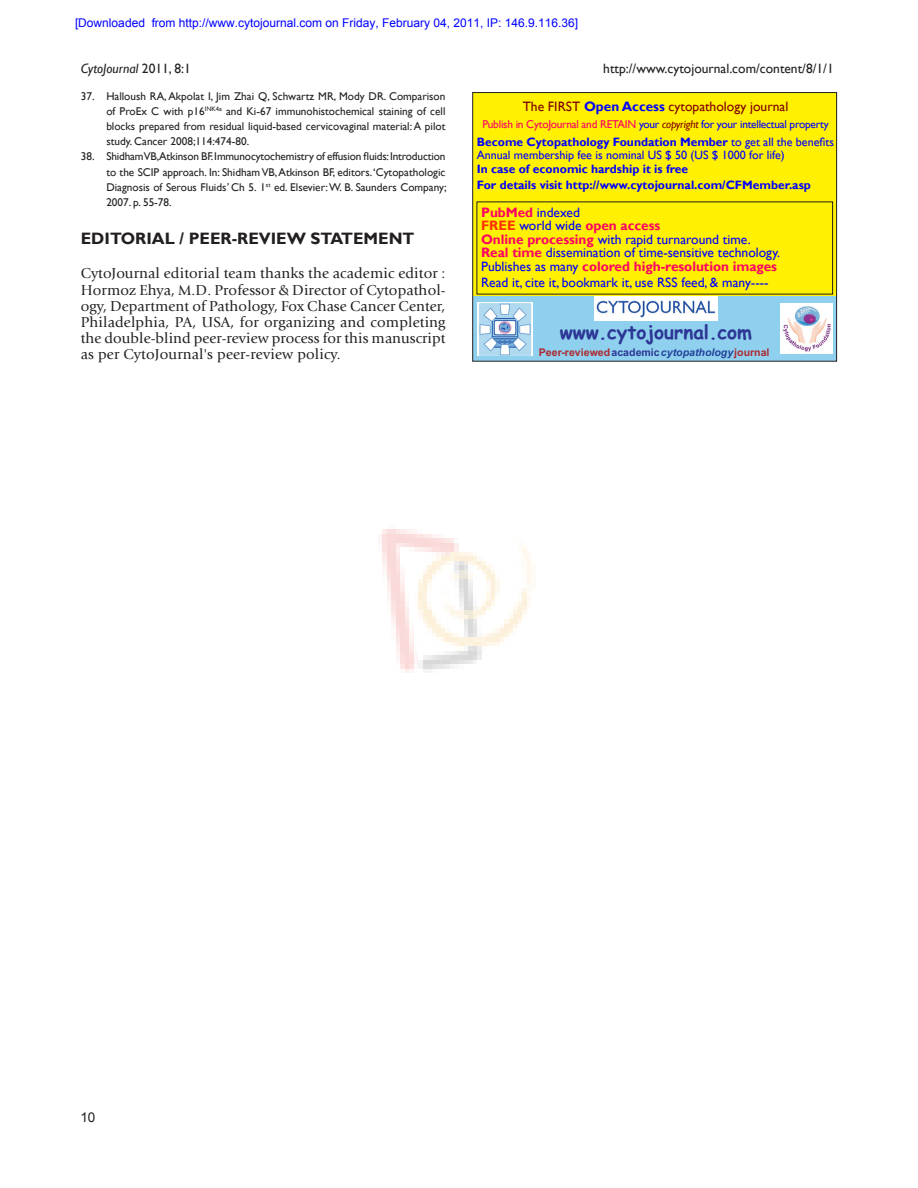
<style>
.page{position:relative;width:918px;height:1188px;background:#fff}
.page>*{position:absolute;margin:0;border:0;box-sizing:border-box;transform-origin:0 0}
.t1{font:700 19.2px "Comic Sans MS";color:#2c3695}
.t2{font:700 16.5px "Gill Sans";color:#231f20}
.t3{font:15px/16.2px "Giovanni Std";letter-spacing:.01em;color:#231f20;text-align:justify}
.t4{font:13.65px/13.6px "Gill Sans";color:#00f}
.t5{font:13.65px "Gill Sans";color:#800000}
.t6{font:13.5px "Gill Sans";color:#231f20}
.t7{font:italic 13.5px "Gill Sans";color:#231f20}
.t8{font:13.5px "Arial";color:#231f20}
.t9{font:12.15px/13.6px "Gill Sans";color:#00f}
.t10{font:700 12.15px/16.4px "Gill Sans";color:#00f}
.t11{font:12px "Arial";color:#00f}
.t12{font:11.4px "Gill Sans";letter-spacing:-.02em;color:#00f}
.t13{font:11.25px/15.3px "Gill Sans";color:#231f20;text-align:justify}
.t14{font:700 10.65px "Arial";color:#ae2930}
.s1{font-style:normal}
.s2{font-style:italic}
.s3{font-weight:700;color:#00f}
.s4{color:#f06}
.s5{font-style:italic;color:#800000}
.s6{font-weight:700}
.s7{font-weight:700;color:#f06}
.s8{font-weight:700;color:#f30}
.s9{color:#2c3695}
.s10{font-style:italic;color:#22439b}
</style>
<div class="page">
<img style="left:382px;top:529px;width:149px;height:144px">
<div style="left:473px;top:93px;width:364px;height:268px;background:#fff101"></div>
<div style="left:473px;top:296px;width:364px;height:65px;background:#8fd0ee"></div>
<img style="left:780px;top:303px;width:52px;height:50px">
<img style="left:595px;top:296px;width:123px;height:24px">
<img style="left:478px;top:302px;width:55px;height:54px">
<img style="left:781px;top:304px;width:52px;height:50px">
<div style="left:473px;top:92px;width:364px;height:269px;border:1px solid #231f20"></div>
<p class="t11" style="left:75px;top:16px;width:505px">[Downloaded from http://www.cytojournal.com on Friday, February 04, 2011, IP: 146.9.116.36]</p>
<p class="t7" style="left:81px;top:61px;width:111px">CytoJournal <span class="s1">2011, 8:1</span></p>
<p class="t6" style="left:603px;top:61px;width:232px">http://www.cytojournal.com/content/8/1/1</p>
<p class="t13" style="left:106px;top:88px;width:341px;text-indent:-26px">37. Halloush RA, Akpolat I, Jim Zhai Q, Schwartz MR, Mody DR. Comparison of ProEx C with p16<sup>INK4a</sup> and Ki-67 immunohistochemical staining of cell blocks prepared from residual liquid-based cervicovaginal material: A pilot study. Cancer 2008;114:474-80.</p>
<p class="t13" style="left:106px;top:149px;width:342px;text-indent:-26px">38. Shidham VB,Atkinson BF. Immunocytochemistry of effusion fluids: Introduction to the SCIP approach. In: Shidham VB, Atkinson BF, editors. ‘Cytopathologic Diagnosis of Serous Fluids<span class="s2">’</span> Ch 5. 1<sup>st</sup> ed. Elsevier: W. B. Saunders Company; 2007. p. 55-78.</p>
<h2 class="t2" style="left:81px;top:229px;width:335px">EDITORIAL / PEER-REVIEW STATEMENT</h2>
<p class="t3" style="left:81px;top:266px;width:366px">CytoJournal editorial team thanks the academic editor :<br>Hormoz Ehya, M.D. Professor &amp; Director of Cytopathol&shy;ogy, Department of Pathology, Fox Chase Cancer Center, Philadelphia, PA, USA, for organizing and completing the double-blind peer-review process for this manuscript as per CytoJournal's peer-review policy.</p>
<p class="t5" style="left:523px;top:99px;width:267px">The FIRST <span class="s3">Open Access</span> cytopathology journal</p>
<p class="t12" style="left:482px;top:117px;width:348px"><span class="s4">Publish in CytoJournal and RETAIN</span> your <span class="s5">copyright</span> for your intellectual property</p>
<p class="t9" style="left:477px;top:135px;width:359px"><span class="s6">Become Cytopathology Foundation Member</span> to get all the benefits<br>Annual membership fee is nominal US $ 50 (US $ 1000 for life)</p>
<p class="t10" style="left:477px;top:161px;width:336px">In case of economic hardship it is free<br>For details visit http://www.cytojournal.com/CFMember.asp</p>
<p class="t4" style="left:481px;top:205px;width:301px"><span class="s7">PubMed</span> indexed<br><span class="s8">FREE</span> world wide <span class="s7">open access<br>Online processing</span> with rapid turnaround time.<br><span class="s7">Real time</span> dissemination of time-sensitive technology.<br>Publishes as many <span class="s7">colored high-resolution images</span></p>
<p class="t4" style="left:481px;top:276px;width:289px">Read it, cite it, bookmark it, use RSS feed, &amp; many----</p>
<h1 class="t1" style="left:560px;top:324px;width:194px">www.cytojournal.com</h1>
<p class="t14" style="left:539px;top:349px;width:232px">Peer-reviewed<span class="s9">academic</span><span class="s10">cytopathology</span>journal</p>
<p class="t8" style="left:80px;top:1108px;width:17px">10</p>
</div>
